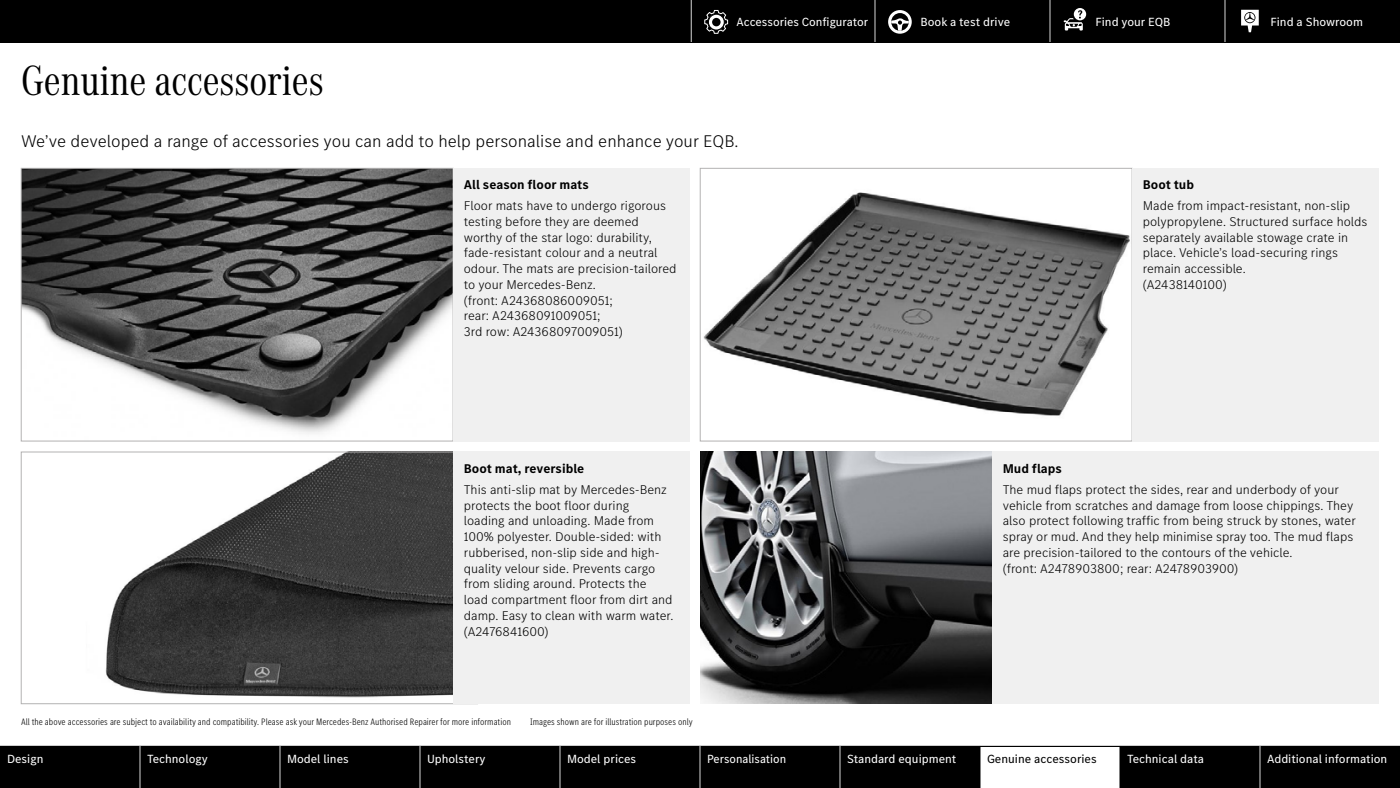
<style>
.page{position:relative;width:1400px;height:788px;background:#fff}
.page>*{position:absolute;margin:0;border:0;box-sizing:border-box;transform-origin:0 0}
.t1{font:43.75px "MB Corpo A Title Cond";color:#000}
.t2{font:300 17.5px "MB Corpo S Text";color:#000}
.t3{font:300 13.12px/15.8px "MB Corpo S Text";color:#000}
.t4{font:700 13.12px "MB Corpo S Text";color:#000}
.t5{font:12.25px "MB Corpo S Text";color:#fff}
.t6{font:12.25px "MB Corpo S Text";color:#000}
.t7{font:12.25px "MB Corpo S Text";color:#fff;scale:.96 1}
.t8{font:300 condensed 9.62px "MB Corpo S Text";color:#000}
</style>
<div class="page">
<img style="left:23px;top:170px;width:428px;height:264px">
<div style="left:21px;top:168px;width:432px;height:273px;border:1px solid #b3b2b2"></div>
<img style="left:703px;top:192px;width:427px;height:224px">
<div style="left:700px;top:168px;width:432px;height:273px;border:1px solid #b3b2b2"></div>
<img style="left:105px;top:454px;width:348px;height:244px">
<img style="left:700px;top:452px;width:292px;height:252px">
<div style="left:453px;top:168px;width:237px;height:273px;background:#f0f0f0"></div>
<div style="left:1132px;top:168px;width:247px;height:273px;background:#f0f0f0"></div>
<div style="left:453px;top:452px;width:237px;height:252px;background:#f0f0f0"></div>
<div style="left:992px;top:452px;width:387px;height:252px;background:#f0f0f0"></div>
<div style="left:0;top:0;width:1400px;height:42px;background:#000"></div>
<svg style="left:691px;top:0;width:568px;height:42px"></svg>
<svg style="left:0;top:746px;width:1400px;height:42px;background:#191919"></svg>
<hr style="left:1260px;top:746px;width:1px;height:42px;background:#d8d8d8">
<hr style="left:140px;top:746px;width:1px;height:42px;background:#d8d8d8">
<hr style="left:280px;top:746px;width:1px;height:42px;background:#d8d8d8">
<hr style="left:420px;top:746px;width:1px;height:42px;background:#d8d8d8">
<hr style="left:560px;top:746px;width:1px;height:42px;background:#d8d8d8">
<hr style="left:700px;top:746px;width:1px;height:42px;background:#d8d8d8">
<hr style="left:840px;top:746px;width:1px;height:42px;background:#d8d8d8">
<hr style="left:980px;top:746px;width:1px;height:42px;background:#000">
<hr style="left:1120px;top:746px;width:1px;height:42px;background:#000">
<p class="t5" style="left:736px;top:14px;width:133px">Accessories Configurator</p>
<p class="t5" style="left:920px;top:14px;width:91px">Book a test drive</p>
<p class="t5" style="left:1096px;top:14px;width:76px">Find your EQB</p>
<p class="t5" style="left:1271px;top:14px;width:94px">Find a Showroom</p>
<h1 class="t1" style="left:21px;top:51px;width:304px">Genuine accessories</h1>
<h2 class="t2" style="left:21px;top:130px;width:719px">We’ve developed a range of accessories you can add to help personalise and enhance your EQB.</h2>
<p class="t4" style="left:464px;top:176px;width:126px">All season floor mats</p>
<p class="t3" style="left:464px;top:197px;width:214px">Floor mats have to undergo rigorous testing before they are deemed worthy of the star logo: durability, fade-resistant colour and a neutral odour. The mats are precision-tailored to your Mercedes-Benz.<br>(front: A24368086009051;<br>rear: A24368091009051;<br>3rd row: A24368097009051)</p>
<p class="t4" style="left:464px;top:459px;width:122px">Boot mat, reversible</p>
<p class="t3" style="left:464px;top:481px;width:211px">This anti-slip mat by Mercedes-Benz protects the boot floor during loading and unloading. Made from 100% polyester. Double-sided: with rubberised, non-slip side and high&shy;quality velour side. Prevents cargo from sliding around. Protects the load compartment floor from dirt and damp. Easy to clean with warm water. (A2476841600)</p>
<p class="t8" style="left:21px;top:715px;width:491px">All the above accessories are subject to availability and compatibility. Please ask your Mercedes-Benz Authorised Repairer for more information</p>
<p class="t8" style="left:530px;top:715px;width:164px">Images shown are for illustration purposes only</p>
<p class="t4" style="left:1143px;top:176px;width:53px">Boot tub</p>
<p class="t3" style="left:1143px;top:197px;width:226px">Made from impact-resistant, non-slip polypropylene. Structured surface holds separately available stowage crate in place. Vehicle’s load-securing rings remain accessible.<br>(A2438140100)</p>
<p class="t4" style="left:1003px;top:459px;width:61px">Mud flaps</p>
<p class="t3" style="left:1003px;top:481px;width:355px">The mud flaps protect the sides, rear and underbody of your vehicle from scratches and damage from loose chippings. They also protect following traffic from being struck by stones, water spray or mud. And they help minimise spray too. The mud flaps are precision-tailored to the contours of the vehicle.<br>(front: A2478903800; rear: A2478903900)</p>
<p class="t5" style="left:7px;top:750px;width:38px">Design</p>
<p class="t5" style="left:147px;top:750px;width:62px">Technology</p>
<p class="t5" style="left:287px;top:750px;width:63px">Model lines</p>
<p class="t5" style="left:427px;top:750px;width:60px">Upholstery</p>
<p class="t5" style="left:567px;top:750px;width:71px">Model prices</p>
<p class="t7" style="left:707px;top:750px;width:84px">Personalisation</p>
<p class="t5" style="left:847px;top:750px;width:111px">Standard equipment</p>
<p class="t6" style="left:987px;top:750px;width:111px">Genuine accessories</p>
<p class="t5" style="left:1127px;top:750px;width:79px">Technical data</p>
<p class="t5" style="left:1267px;top:750px;width:122px">Additional information</p>
</div>
